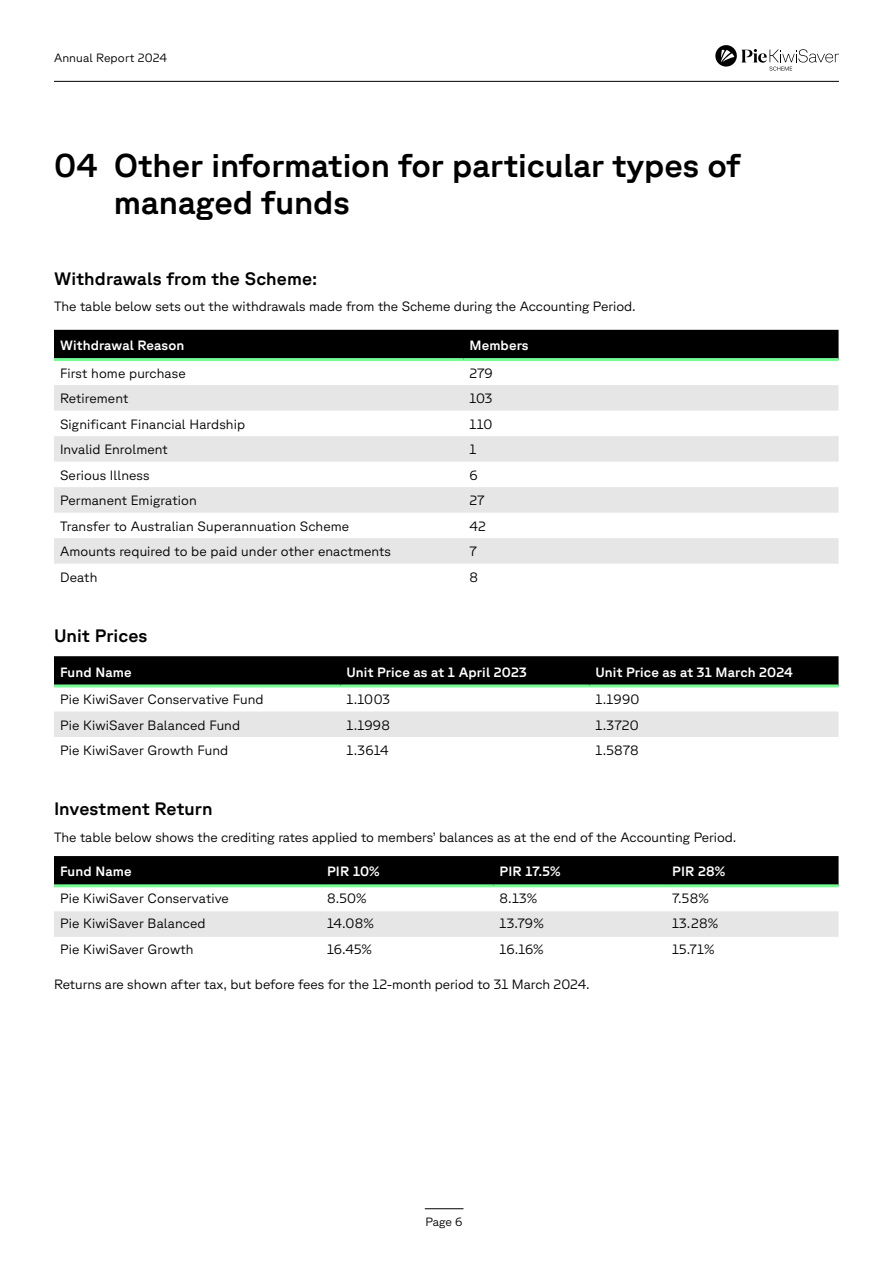
<style>
.page{position:relative;width:893px;height:1263px;background:#fff}
.page>*{position:absolute;margin:0;border:0;box-sizing:border-box;transform-origin:0 0}
.t1{font:500 33px/37.5px "GT Planar";color:#000}
.t2{font:500 18px "GT Planar";letter-spacing:.01em;color:#000}
.t3{font:300 13.5px "GT Planar";letter-spacing:.005em;color:#000}
.t4{font:500 13.5px "GT Planar";letter-spacing:.01em;color:#fff}
.t5{font:300 12px "GT Planar";letter-spacing:.01em;color:#000}
</style>
<div class="page">
<hr style="left:425px;top:1208px;width:38px;height:1px;background:#000">
<hr style="left:54px;top:81px;width:785px;height:1px;background:#000">
<svg style="left:715px;top:45px;width:124px;height:26px"></svg>
<div style="left:54px;top:330px;width:784px;height:28px;background:#000"></div>
<svg style="left:54px;top:385px;width:784px;height:179px;fill:#e6e6e6"></svg>
<hr style="left:54px;top:358px;width:410px;height:3px;background:#75fc94">
<hr style="left:464px;top:358px;width:374px;height:3px;background:#75fc94">
<div style="left:54px;top:656px;width:784px;height:28px;background:#000"></div>
<div style="left:54px;top:711px;width:784px;height:26px;background:#e6e6e6"></div>
<hr style="left:54px;top:684px;width:286px;height:3px;background:#75fc94">
<hr style="left:340px;top:684px;width:250px;height:3px;background:#75fc94">
<hr style="left:590px;top:684px;width:248px;height:3px;background:#75fc94">
<div style="left:54px;top:856px;width:784px;height:28px;background:#000"></div>
<div style="left:54px;top:911px;width:784px;height:26px;background:#e6e6e6"></div>
<hr style="left:54px;top:884px;width:267px;height:3px;background:#75fc94">
<hr style="left:321px;top:884px;width:173px;height:3px;background:#75fc94">
<hr style="left:494px;top:884px;width:172px;height:3px;background:#75fc94">
<hr style="left:666px;top:884px;width:172px;height:3px;background:#75fc94">
<p class="t5" style="left:54px;top:51px;width:115px">Annual Report 2024</p>
<p class="t1" style="left:114px;top:145px;width:628px;text-indent:-60px">04 Other information for particular types of managed funds</p>
<p class="t2" style="left:54px;top:268px;width:265px">Withdrawals from the Scheme:</p>
<p class="t3" style="left:54px;top:298px;width:583px">The table below sets out the withdrawals made from the Scheme during the Accounting Period.</p>
<p class="t4" style="left:60px;top:337px;width:126px">Withdrawal Reason</p>
<p class="t4" style="left:470px;top:337px;width:61px">Members</p>
<p class="t3" style="left:60px;top:365px;width:127px">First home purchase</p>
<p class="t3" style="left:470px;top:365px;width:25px">279</p>
<p class="t3" style="left:60px;top:391px;width:70px">Retirement</p>
<p class="t3" style="left:470px;top:391px;width:25px">103</p>
<p class="t3" style="left:60px;top:416px;width:187px">Significant Financial Hardship</p>
<p class="t3" style="left:470px;top:416px;width:24px">110</p>
<p class="t3" style="left:60px;top:442px;width:109px">Invalid Enrolment</p>
<p class="t3" style="left:470px;top:442px;width:8px">1</p>
<p class="t3" style="left:60px;top:467px;width:91px">Serious Illness</p>
<p class="t3" style="left:470px;top:467px;width:10px">6</p>
<p class="t3" style="left:60px;top:493px;width:138px">Permanent Emigration</p>
<p class="t3" style="left:470px;top:493px;width:17px">27</p>
<p class="t3" style="left:60px;top:518px;width:291px">Transfer to Australian Superannuation Scheme</p>
<p class="t3" style="left:470px;top:518px;width:18px">42</p>
<p class="t3" style="left:60px;top:544px;width:333px">Amounts required to be paid under other enactments</p>
<p class="t3" style="left:470px;top:544px;width:9px">7</p>
<p class="t3" style="left:60px;top:569px;width:39px">Death</p>
<p class="t3" style="left:470px;top:569px;width:10px">8</p>
<p class="t2" style="left:54px;top:625px;width:95px">Unit Prices</p>
<p class="t4" style="left:60px;top:664px;width:73px">Fund Name</p>
<p class="t4" style="left:346px;top:664px;width:182px">Unit Price as at 1 April 2023</p>
<p class="t4" style="left:596px;top:664px;width:199px">Unit Price as at 31 March 2024</p>
<p class="t3" style="left:60px;top:692px;width:205px">Pie KiwiSaver Conservative Fund</p>
<p class="t3" style="left:346px;top:692px;width:45px">1.1003</p>
<p class="t3" style="left:596px;top:692px;width:46px">1.1990</p>
<p class="t3" style="left:60px;top:717px;width:182px">Pie KiwiSaver Balanced Fund</p>
<p class="t3" style="left:346px;top:717px;width:45px">1.1998</p>
<p class="t3" style="left:596px;top:717px;width:45px">1.3720</p>
<p class="t3" style="left:60px;top:743px;width:170px">Pie KiwiSaver Growth Fund</p>
<p class="t3" style="left:346px;top:743px;width:44px">1.3614</p>
<p class="t3" style="left:596px;top:743px;width:45px">1.5878</p>
<p class="t2" style="left:54px;top:798px;width:160px">Investment Return</p>
<p class="t3" style="left:54px;top:829px;width:684px">The table below shows the crediting rates applied to members’ balances as at the end of the Accounting Period.</p>
<p class="t4" style="left:60px;top:864px;width:73px">Fund Name</p>
<p class="t4" style="left:327px;top:864px;width:54px">PIR 10%</p>
<p class="t4" style="left:500px;top:864px;width:63px">PIR 17.5%</p>
<p class="t4" style="left:672px;top:864px;width:55px">PIR 28%</p>
<p class="t3" style="left:60px;top:890px;width:170px">Pie KiwiSaver Conservative</p>
<p class="t3" style="left:327px;top:890px;width:41px">8.50%</p>
<p class="t3" style="left:500px;top:890px;width:39px">8.13%</p>
<p class="t3" style="left:672px;top:890px;width:38px">7.58%</p>
<p class="t3" style="left:60px;top:916px;width:147px">Pie KiwiSaver Balanced</p>
<p class="t3" style="left:327px;top:916px;width:49px">14.08%</p>
<p class="t3" style="left:500px;top:916px;width:46px">13.79%</p>
<p class="t3" style="left:672px;top:916px;width:48px">13.28%</p>
<p class="t3" style="left:60px;top:941px;width:135px">Pie KiwiSaver Growth</p>
<p class="t3" style="left:327px;top:941px;width:47px">16.45%</p>
<p class="t3" style="left:500px;top:941px;width:46px">16.16%</p>
<p class="t3" style="left:672px;top:941px;width:44px">15.71%</p>
<p class="t3" style="left:54px;top:976px;width:537px">Returns are shown after tax, but before fees for the 12-month period to 31 March 2024.</p>
<p class="t5" style="left:425px;top:1215px;width:39px">Page 6</p>
</div>
